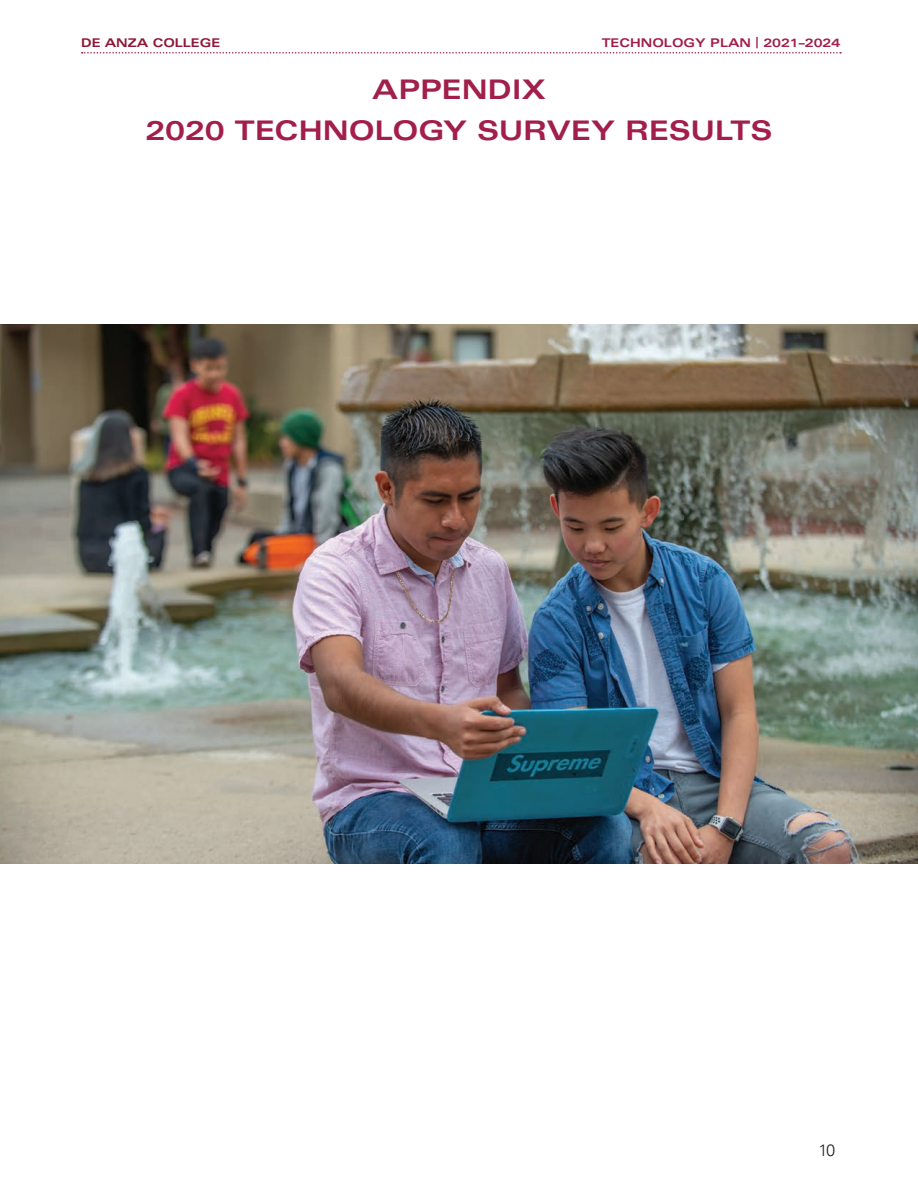
<style>
.page{position:relative;width:918px;height:1188px;background:#fff}
.page>*{position:absolute;margin:0;border:0;box-sizing:border-box;transform-origin:0 0}
.t1{font:700 expanded 27px/40.5px "Univers LT Std";color:#a21e4b;text-align:center}
.t2{font:300 16.5px "Univers LT Std";color:#231f20}
.t3{font:700 expanded 12px "Univers LT Std";color:#a21e4b}
.t4{font:700 expanded 12px "Univers LT Std";color:#8e1737}
.s1{font-weight:400;font-size:15px}
</style>
<div class="page">
<svg style="left:82px;top:52px;width:759px;height:2px"></svg>
<img style="left:0;top:324px;width:918px;height:540px">
<p class="t4" style="left:81px;top:36px;width:141px">DE ANZA COLLEGE</p>
<p class="t3" style="left:602px;top:36px;width:240px">TECHNOLOGY PLAN <span class="s1">|</span> 2021–2024</p>
<p class="t1" style="left:145px;top:69px;width:629px">APPENDIX<br>2020 TECHNOLOGY SURVEY RESULTS</p>
<p class="t2" style="left:818px;top:1140px;width:19px">10</p>
</div>
